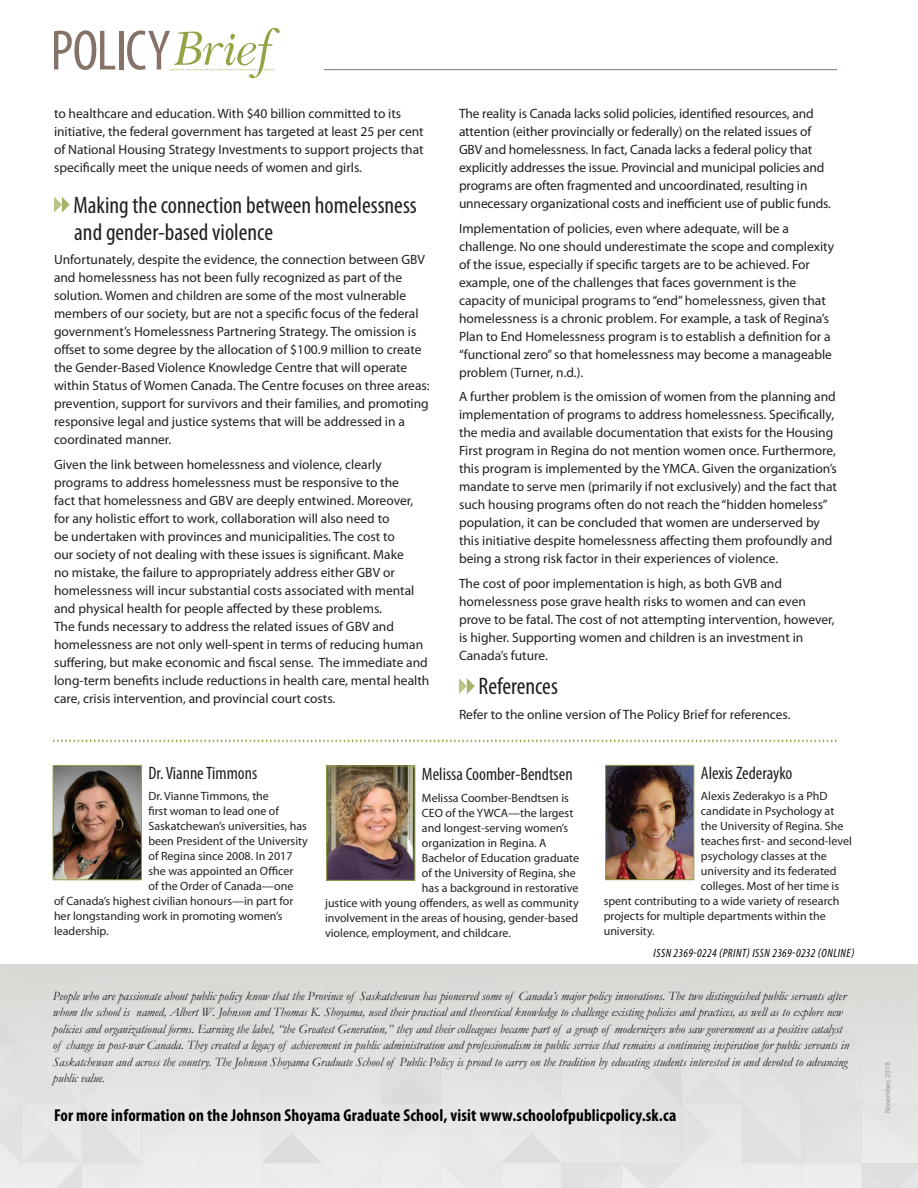
<style>
.page{position:relative;width:918px;height:1188px;background:#fff}
.page>*{position:absolute;margin:0;border:0;box-sizing:border-box;transform-origin:0 0}
.t1{font:condensed 24px/27px "Myriad Pro";color:#231f20}
.t2{font:condensed 18px "Myriad Pro";color:#231f20}
.t3{font:700 condensed 17.25px "Myriad Pro";letter-spacing:.01em;color:#000}
.t4{font:13.5px/18px "Myriad Pro";color:#231f20}
.t5{font:italic 12.75px/16.5px "Garamond";color:#231f20}
.t6{font:12px "Myriad Pro";color:#231f20}
.t7{font:italic condensed 12px "Myriad Pro";letter-spacing:.045em;color:#000}
.t8{font:7.5px "Myriad Pro";color:#939598}
</style>
<div class="page">
<hr style="left:324px;top:69px;width:513px;height:1px;background:#877269">
<svg style="left:54px;top:30px;width:61px;height:40px"></svg>
<hr style="left:119px;top:31px;width:4px;height:39px;background:#877269">
<svg style="left:127px;top:28px;width:153px;height:50px"></svg>
<svg style="left:0;top:964px;width:918px;height:224px;background:#e2e1de"></svg>
<svg style="left:54px;top:197px;width:16px;height:16px"></svg>
<svg style="left:459px;top:678px;width:16px;height:16px"></svg>
<svg style="left:53px;top:739px;width:784px;height:4px"></svg>
<img style="left:55px;top:767px;width:85px;height:111px">
<div style="left:53px;top:765px;width:89px;height:115px;border:1px solid #93a445"></div>
<img style="left:328px;top:768px;width:85px;height:111px">
<div style="left:326px;top:766px;width:89px;height:115px;border:1px solid #93a445"></div>
<img style="left:607px;top:767px;width:85px;height:111px">
<div style="left:605px;top:765px;width:89px;height:115px;border:1px solid #93a445"></div>
<p class="t4" style="left:54px;top:104px;width:371px">to healthcare and education. With $40 billion committed to its initiative, the federal government has targeted at least 25 per cent of National Housing Strategy Investments to support projects that specifically meet the unique needs of women and girls.</p>
<h1 class="t1" style="left:74px;top:191px;width:345px">Making the connection between homelessness and gender-based violence</h1>
<p class="t4" style="left:54px;top:251px;width:377px">Unfortunately, despite the evidence, the connection between GBV and homelessness has not been fully recognized as part of the solution. Women and children are some of the most vulnerable members of our society, but are not a specific focus of the federal government’s Homelessness Partnering Strategy. The omission is offset to some degree by the allocation of $100.9 million to create the Gender-Based Violence Knowledge Centre that will operate within Status of Women Canada. The Centre focuses on three areas: prevention, support for survivors and their families, and promoting responsive legal and justice systems that will be addressed in a coordinated manner.</p>
<p class="t4" style="left:54px;top:455px;width:377px">Given the link between homelessness and violence, clearly programs to address homelessness must be responsive to the<br>fact that homelessness and GBV are deeply entwined. Moreover, for any holistic effort to work, collaboration will also need to<br>be undertaken with provinces and municipalities. The cost to<br>our society of not dealing with these issues is significant. Make<br>no mistake, the failure to appropriately address either GBV or homelessness will incur substantial costs associated with mental and physical health for people affected by these problems.<br>The funds necessary to address the related issues of GBV and homelessness are not only well-spent in terms of reducing human suffering, but make economic and fiscal sense. The immediate and long-term benefits include reductions in health care, mental health care, crisis intervention, and provincial court costs.</p>
<p class="t4" style="left:459px;top:104px;width:374px">The reality is Canada lacks solid policies, identified resources, and attention (either provincially or federally) on the related issues of GBV and homelessness. In fact, Canada lacks a federal policy that explicitly addresses the issue. Provincial and municipal policies and programs are often fragmented and uncoordinated, resulting in unnecessary organizational costs and inefficient use of public funds.</p>
<p class="t4" style="left:459px;top:219px;width:377px">Implementation of policies, even where adequate, will be a challenge. No one should underestimate the scope and complexity of the issue, especially if specific targets are to be achieved. For example, one of the challenges that faces government is the capacity of municipal programs to “end” homelessness, given that homelessness is a chronic problem. For example, a task of Regina’s Plan to End Homelessness program is to establish a definition for a “functional zero” so that homelessness may become a manageable problem (Turner, n.d.).</p>
<p class="t4" style="left:459px;top:388px;width:380px">A further problem is the omission of women from the planning and implementation of programs to address homelessness. Specifically, the media and available documentation that exists for the Housing First program in Regina do not mention women once. Furthermore, this program is implemented by the YMCA. Given the organization’s mandate to serve men (primarily if not exclusively) and the fact that such housing programs often do not reach the “hidden homeless” population, it can be concluded that women are underserved by this initiative despite homelessness affecting them profoundly and being a strong risk factor in their experiences of violence.</p>
<p class="t4" style="left:459px;top:574px;width:377px">The cost of poor implementation is high, as both GVB and homelessness pose grave health risks to women and can even prove to be fatal. The cost of not attempting intervention, however, is higher. Supporting women and children is an investment in Canada’s future.</p>
<h1 class="t1" style="left:479px;top:672px;width:81px">References</h1>
<p class="t4" style="left:459px;top:705px;width:333px">Refer to the online version of The Policy Brief for references.</p>
<h2 class="t2" style="left:148px;top:762px;width:110px">Dr. Vianne Timmons</h2>
<p class="t6" style="left:148px;top:789px;width:122px">Dr. Vianne Timmons, the</p>
<p class="t6" style="left:148px;top:804px;width:132px">first woman to lead one of</p>
<p class="t6" style="left:148px;top:819px;width:160px">Saskatchewan’s universities, has</p>
<p class="t6" style="left:148px;top:834px;width:161px">been President of the University</p>
<p class="t6" style="left:148px;top:849px;width:146px">of Regina since 2008. In 2017</p>
<p class="t6" style="left:148px;top:864px;width:146px">she was appointed an Officer</p>
<p class="t6" style="left:148px;top:879px;width:146px">of the Order of Canada—one</p>
<p class="t6" style="left:54px;top:894px;width:241px">of Canada’s highest civilian honours—in part for</p>
<p class="t6" style="left:54px;top:909px;width:230px">her longstanding work in promoting women’s</p>
<p class="t6" style="left:54px;top:924px;width:56px">leadership.</p>
<h2 class="t2" style="left:422px;top:763px;width:152px">Melissa Coomber-Bendtsen</h2>
<p class="t6" style="left:422px;top:790px;width:149px">Melissa Coomber-Bendtsen is</p>
<p class="t6" style="left:422px;top:805px;width:153px">CEO of the YWCA—the largest</p>
<p class="t6" style="left:422px;top:820px;width:148px">and longest-serving women’s</p>
<p class="t6" style="left:422px;top:835px;width:126px">organization in Regina. A</p>
<p class="t6" style="left:422px;top:850px;width:159px">Bachelor of Education graduate</p>
<p class="t6" style="left:422px;top:865px;width:155px">of the University of Regina, she</p>
<p class="t6" style="left:422px;top:880px;width:158px">has a background in restorative</p>
<p class="t6" style="left:325px;top:895px;width:255px">justice with young offenders, as well as community</p>
<p class="t6" style="left:325px;top:910px;width:255px">involvement in the areas of housing, gender-based</p>
<p class="t6" style="left:325px;top:925px;width:187px">violence, employment, and childcare.</p>
<h2 class="t2" style="left:701px;top:762px;width:93px">Alexis Zederayko</h2>
<p class="t6" style="left:701px;top:789px;width:128px">Alexis Zederakyo is a PhD</p>
<p class="t6" style="left:701px;top:804px;width:135px">candidate in Psychology at</p>
<p class="t6" style="left:701px;top:819px;width:144px">the University of Regina. She</p>
<p class="t6" style="left:701px;top:834px;width:152px">teaches first- and second-level</p>
<p class="t6" style="left:701px;top:849px;width:127px">psychology classes at the</p>
<p class="t6" style="left:701px;top:864px;width:137px">university and its federated</p>
<p class="t6" style="left:701px;top:879px;width:140px">colleges. Most of her time is</p>
<p class="t6" style="left:604px;top:894px;width:237px">spent contributing to a wide variety of research</p>
<p class="t6" style="left:604px;top:909px;width:224px">projects for multiple departments within the</p>
<p class="t6" style="left:604px;top:924px;width:52px">university.</p>
<p class="t7" style="left:654px;top:946px;width:202px">ISSN 2369-0224 (PRINT) ISSN 2369-0232 (ONLINE)</p>
<p class="t5" style="left:53px;top:987px;width:798px">People who are passionate about public policy know that the Province of Saskatchewan has pioneered some of Canada’s major policy innovations. The two distinguished public servants after whom the school is named, Albert W. Johnson and Thomas K. Shoyama, used their practical and theoretical knowledge to challenge existing policies and practices, as well as to explore new policies and organizational forms. Earning the label, “the Greatest Generation,” they and their colleagues became part of a group of modernizers who saw government as a positive catalyst of change in post-war Canada. They created a legacy of achievement in public administration and professionalism in public service that remains a continuing inspiration for public servants in Saskatchewan and across the country. The Johnson Shoyama Graduate School of Public Policy is proud to carry on the tradition by educating students interested in and devoted to advancing public value.</p>
<p class="t3" style="left:54px;top:1105px;width:624px">For more information on the Johnson Shoyama Graduate School, visit www.schoolofpublicpolicy.sk.ca</p>
<p class="t8" style="left:883px;top:1113px;width:53px;rotate:-90deg">November, 2018</p>
</div>
